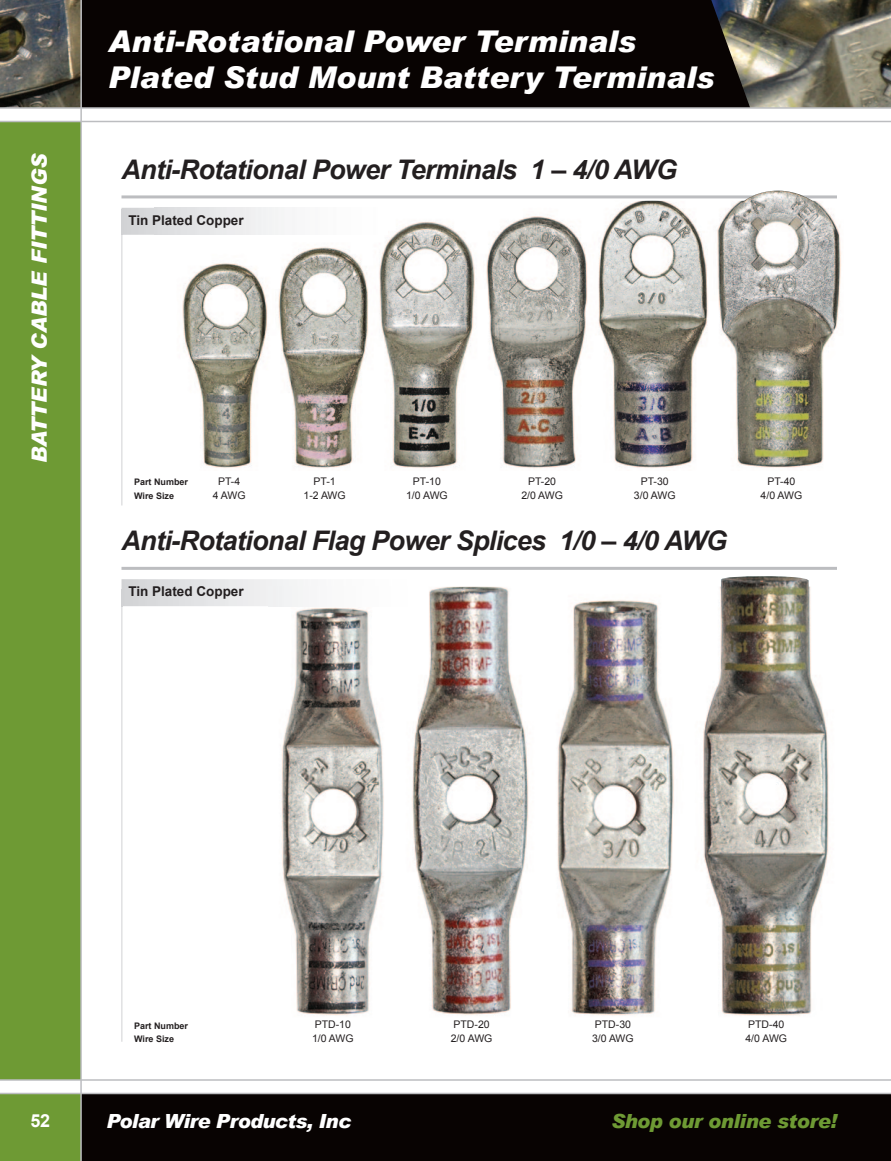
<style>
.page{position:relative;width:891px;height:1161px;background:#fff}
.page>*{position:absolute;margin:0;border:0;box-sizing:border-box;transform-origin:0 0}
.t1{font:italic 900 30px/36px "Arial";color:#fff}
.t2{font:italic 700 27px "Arial";letter-spacing:-.025em;color:#231f20}
.t3{font:italic 900 21px "Arial";letter-spacing:-.005em;color:#fff}
.t4{font:italic 900 19.5px "Arial";letter-spacing:-.03em;color:#fff}
.t5{font:italic 900 19.5px "Arial";letter-spacing:-.02em;color:#6e9a34}
.t6{font:700 18px "Arial";color:#fff}
.t7{font:700 13.5px "Arial";color:#231f20}
.t8{font:10.5px/13.5px "Arial";color:#231f20;text-align:center}
.t9{font:700 9px/13.5px "Arial";color:#231f20}
</style>
<div class="page">
<img style="left:750px;top:0;width:141px;height:107px">
<img style="left:0;top:0;width:80px;height:107px">
<div style="left:82px;top:0;width:668px;height:107px;background:#080302"></div>
<div style="left:81px;top:1094px;width:810px;height:67px;background:#080302"></div>
<div style="left:0;top:1094px;width:81px;height:67px;background:#6e9a34"></div>
<div style="left:0;top:122px;width:81px;height:958px;background:#6e9a34"></div>
<hr style="left:0;top:107px;width:891px;height:2px;background:#bcbdc0">
<hr style="left:80px;top:0;width:2px;height:1161px;background:#bcbdc0">
<hr style="left:0;top:121px;width:891px;height:1px;background:#bcbdc0">
<hr style="left:0;top:1079px;width:891px;height:2px;background:#bcbdc0">
<hr style="left:0;top:1093px;width:891px;height:1px;background:#bcbdc0">
<hr style="left:122px;top:195px;width:715px;height:3px;background:#bcbdc0">
<hr style="left:122px;top:209px;width:1px;height:296px;background:#d1d2d4">
<hr style="left:122px;top:567px;width:715px;height:3px;background:#bcbdc0">
<hr style="left:122px;top:590px;width:1px;height:452px;background:#d1d2d4">
<img style="left:155px;top:191px;width:686px;height:278px">
<img style="left:122px;top:208px;width:266px;height:27px">
<svg style="left:122px;top:209px;width:1px;height:26px"></svg>
<img style="left:269px;top:576px;width:560px;height:440px">
<img style="left:122px;top:579px;width:296px;height:27px">
<svg style="left:122px;top:590px;width:1px;height:16px"></svg>
<img style="left:269px;top:587px;width:149px;height:19px">
<h3 class="t3" style="left:24px;top:463px;width:311px;rotate:-90deg">BATTERY CABLE FITTINGS</h3>
<h1 class="t1" style="left:108px;top:22px;width:608px">Anti-Rotational Power Terminals<br>Plated Stud Mount Battery Terminals</h1>
<h2 class="t2" style="left:122px;top:154px;width:557px">Anti-Rotational Power Terminals 1 – 4/0 AWG</h2>
<p class="t7" style="left:128px;top:213px;width:117px">Tin Plated Copper</p>
<p class="t9" style="left:134px;top:475px;width:56px">Part Number<br>Wire Size</p>
<p class="t8" style="left:304px;top:475px;width:44px">PT-1<br>1-2 AWG</p>
<p class="t8" style="left:213px;top:475px;width:34px">PT-4<br>4 AWG</p>
<p class="t8" style="left:406px;top:475px;width:43px">PT-10<br>1/0 AWG</p>
<p class="t8" style="left:521px;top:475px;width:43px">PT-20<br>2/0 AWG</p>
<p class="t8" style="left:634px;top:475px;width:43px">PT-30<br>3/0 AWG</p>
<p class="t8" style="left:761px;top:475px;width:43px">PT-40<br>4/0 AWG</p>
<h2 class="t2" style="left:122px;top:526px;width:607px">Anti-Rotational Flag Power Splices 1/0 – 4/0 AWG</h2>
<p class="t7" style="left:128px;top:584px;width:117px">Tin Plated Copper</p>
<h3 class="t6" style="left:31px;top:1111px;width:21px">52</h3>
<p class="t9" style="left:134px;top:1019px;width:56px">Part Number<br>Wire Size</p>
<p class="t8" style="left:312px;top:1018px;width:43px;text-align:left">PTD-10<br>1/0 AWG</p>
<p class="t8" style="left:451px;top:1018px;width:43px;text-align:left">PTD-20<br>2/0 AWG</p>
<p class="t8" style="left:592px;top:1018px;width:43px;text-align:left">PTD-30<br>3/0 AWG</p>
<p class="t8" style="left:745px;top:1018px;width:43px;text-align:left">PTD-40<br>4/0 AWG</p>
<h3 class="t4" style="left:106px;top:1106px;width:246px">Polar Wire Products, Inc</h3>
<h3 class="t5" style="left:611px;top:1106px;width:228px">Shop our online store!</h3>
</div>
